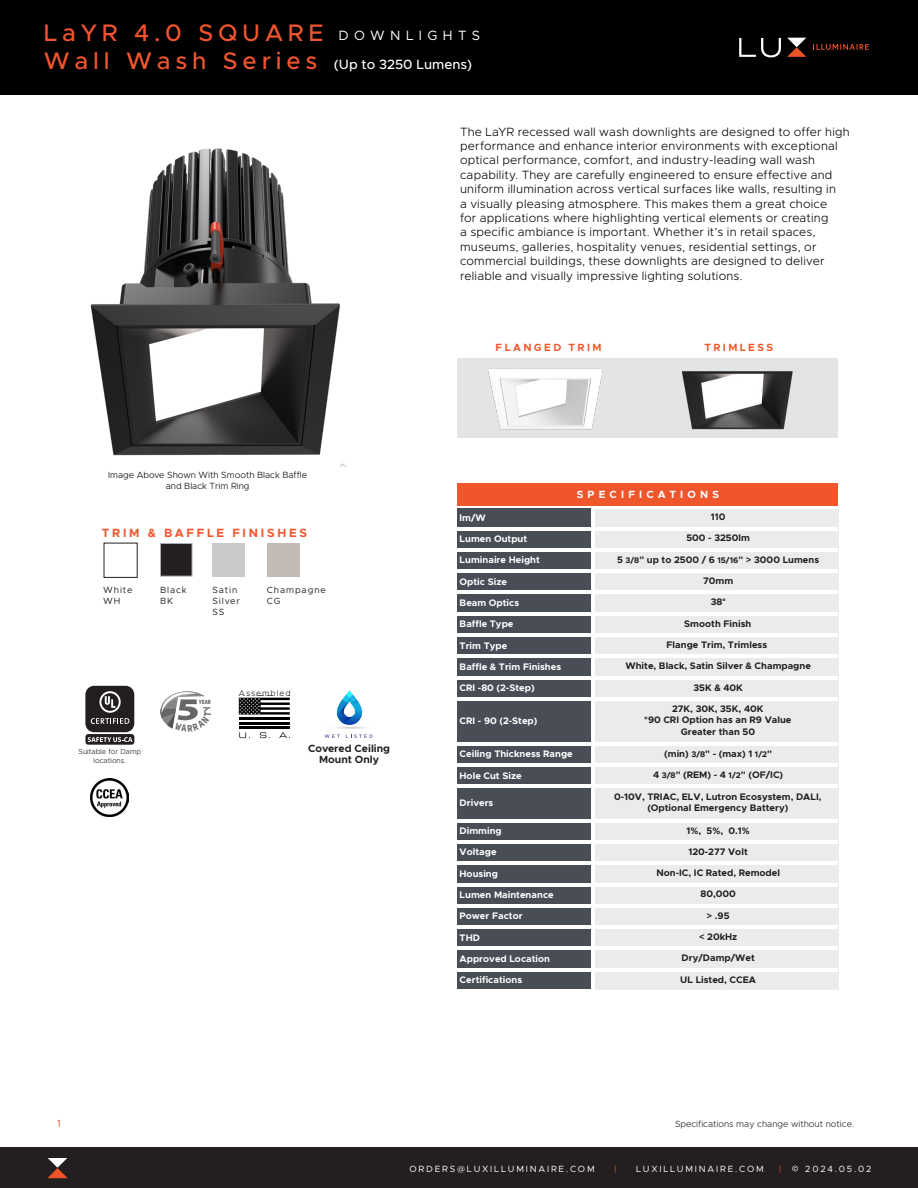
<style>
.page{position:relative;width:918px;height:1188px;background:#fff}
.page>*{position:absolute;margin:0;border:0;box-sizing:border-box;transform-origin:0 0}
.t1{font:500 24px "Metropolis";letter-spacing:.2em;color:#f0552f}
.t2{font:500 13.5px "Metropolis";color:#fff}
.t3{font:13.5px "Metropolis";letter-spacing:.4em;color:#fff}
.main_paragraph_style{font:300 12px/14.4px "Metropolis";letter-spacing:.02em;color:#040503}
.t4{font:700 12px "Metropolis";letter-spacing:.225em;color:#f0552f}
.t5{font:700 10.5px/10.5px "Metropolis";color:#231f20;text-align:center}
.main_paragraph_style-2{font:700 10.5px "Metropolis";letter-spacing:.23em;color:#f1582b}
.t6{font:700 10.5px "Metropolis";letter-spacing:.4em;color:#fff}
.t7{font:10.5px "Metropolis";color:#f0552f}
.t8{font:700 9.45px/11.1px "Metropolis";color:#231f20;text-align:center}
.t9{font:700 9.45px "Metropolis";letter-spacing:.005em;color:#fff}
.t10{font:9px "Metropolis";letter-spacing:.2em;color:#fff}
.t11{font:300 9px/10.8px "Metropolis";color:#040503;text-align:center}
.t12{font:9px/10.8px "Metropolis";letter-spacing:.1em;color:#231f20}
.t13{font:300 9px "Metropolis";color:#231f20}
.t14{font:9px "Metropolis";color:#f0542c}
.t15{font:300 8.4px "Metropolis";letter-spacing:.115em;color:#231f20}
.t16{font:300 7.35px "Metropolis";color:#231f20}
.t17{font:6.45px "Source Code Variable";color:#545554;scale:.79 1}
.s1{font-size:24px;color:#f0552f}
.s2{font-size:8.25px}
.s3{font-family:"Calibri"}
</style>
<div class="page">
<div style="left:0;top:0;width:918px;height:95px;background:#000"></div>
<svg style="left:813px;top:44px;width:56px;height:6px"></svg>
<svg style="left:739px;top:38px;width:42px;height:19px"></svg>
<svg style="left:787px;top:38px;width:19px;height:19px"></svg>
<div style="left:0;top:1148px;width:918px;height:40px;background:#231f20"></div>
<svg style="left:792px;top:1166px;width:6px;height:5px"></svg>
<img style="left:47px;top:1158px;width:21px;height:20px">
<img style="left:90px;top:148px;width:250px;height:319px">
<div style="left:212px;top:544px;width:32px;height:33px;background:#c9cacc"></div>
<div style="left:161px;top:544px;width:31px;height:32px;background:#231f20"></div>
<div style="left:160px;top:543px;width:32px;height:34px;border:1px solid #aaadb4"></div>
<div style="left:267px;top:544px;width:32px;height:33px;background:#c3bab3"></div>
<div style="left:458px;top:358px;width:380px;height:80px;background:#e3e4e6"></div>
<img style="left:682px;top:371px;width:111px;height:59px">
<img style="left:488px;top:369px;width:115px;height:61px">
<svg style="left:340px;top:460px;width:8px;height:7px"></svg>
<div style="left:458px;top:508px;width:135px;height:483px;background:#484d56"></div>
<div style="left:593px;top:508px;width:245px;height:483px;background:#ebebed"></div>
<hr style="left:457px;top:989px;width:138px;height:4px;background:#fff">
<hr style="left:591px;top:505px;width:4px;height:488px;background:#fff">
<svg style="left:595px;top:505px;width:243px;height:4px"></svg>
<hr style="left:457px;top:527px;width:381px;height:3px;background:#fff">
<hr style="left:457px;top:548px;width:381px;height:4px;background:#fff">
<hr style="left:457px;top:569px;width:381px;height:4px;background:#fff">
<hr style="left:457px;top:590px;width:381px;height:4px;background:#fff">
<hr style="left:457px;top:612px;width:381px;height:4px;background:#fff">
<hr style="left:457px;top:633px;width:381px;height:4px;background:#fff">
<hr style="left:457px;top:654px;width:381px;height:4px;background:#fff">
<hr style="left:457px;top:676px;width:381px;height:4px;background:#fff">
<hr style="left:457px;top:697px;width:381px;height:4px;background:#fff">
<hr style="left:457px;top:742px;width:381px;height:4px;background:#fff">
<hr style="left:457px;top:763px;width:381px;height:4px;background:#fff">
<hr style="left:457px;top:784px;width:381px;height:4px;background:#fff">
<hr style="left:457px;top:819px;width:381px;height:4px;background:#fff">
<hr style="left:457px;top:840px;width:381px;height:4px;background:#fff">
<hr style="left:457px;top:861px;width:381px;height:4px;background:#fff">
<hr style="left:457px;top:883px;width:381px;height:3px;background:#fff">
<hr style="left:457px;top:904px;width:381px;height:4px;background:#fff">
<hr style="left:457px;top:925px;width:381px;height:4px;background:#fff">
<hr style="left:457px;top:946px;width:381px;height:4px;background:#fff">
<hr style="left:457px;top:968px;width:381px;height:4px;background:#fff">
<hr style="left:595px;top:990px;width:243px;height:2px;background:#fff">
<div style="left:458px;top:483px;width:380px;height:22px;background:#f0562c"></div>
<div style="left:85px;top:686px;width:49px;height:46px;background:#231f20;border-radius:9px"></div>
<svg style="left:91px;top:691px;width:38px;height:33px"></svg>
<div style="left:85px;top:734px;width:49px;height:11px;background:#231f20;border-radius:3px"></div>
<svg style="left:88px;top:737px;width:44px;height:5px"></svg>
<svg style="left:239px;top:697px;width:51px;height:41px"></svg>
<svg style="left:324px;top:690px;width:49px;height:48px"></svg>
<img style="left:91px;top:779px;width:38px;height:38px">
<svg style="left:160px;top:691px;width:45px;height:38px"></svg>
<h1 class="t1" style="left:44px;top:17px;width:281px">LaYR 4.0 SQUARE</h1>
<p class="t2" style="left:44px;top:56px;width:430px"><span class="s1">W a l l W a s h S e r i e s</span> (Up to 3250 Lumens)</p>
<p class="t3" style="left:339px;top:27px;width:143px">DOWNLIGHTS</p>
<p class="main_paragraph_style" style="left:460px;top:124px;width:391px">The LaYR recessed wall wash downlights are designed to offer high performance and enhance interior environments with exceptional optical performance, comfort, and industry-leading wall wash capability. They are carefully engineered to ensure effective and uniform illumination across vertical surfaces like walls, resulting in<br>a visually pleasing atmosphere. This makes them a great choice<br>for applications where highlighting vertical elements or creating<br>a specific ambiance is important. Whether it’s in retail spaces, museums, galleries, hospitality venues, residential settings, or commercial buildings, these downlights are designed to deliver reliable and visually impressive lighting solutions.</p>
<p class="t11" style="left:108px;top:470px;width:201px">Image Above Shown With Smooth Black Baffle and Black Trim Ring</p>
<p class="t4" style="left:102px;top:525px;width:207px">TRIM &amp; BAFFLE FINISHES</p>
<p class="t12" style="left:103px;top:585px;width:31px">White<br>WH</p>
<p class="t12" style="left:160px;top:585px;width:28px">Black</p>
<p class="t12" style="left:160px;top:596px;width:14px">BK</p>
<p class="t12" style="left:212px;top:585px;width:29px">Satin<br>Silver<br>SS</p>
<p class="t12" style="left:267px;top:585px;width:61px">Champagne</p>
<p class="t12" style="left:267px;top:596px;width:15px">CG</p>
<p class="t16" style="left:79px;top:747px;width:64px">Suitable for Damp</p>
<p class="t16" style="left:94px;top:756px;width:34px">locations.</p>
<p class="t17" style="left:199px;top:697px;width:17px">YEAR</p>
<p class="t15" style="left:239px;top:688px;width:53px">Assembled</p>
<p class="t5" style="left:308px;top:743px;width:83px">Covered Ceiling<br>Mount Only</p>
<p class="main_paragraph_style-2" style="left:496px;top:341px;width:108px">FLANGED TRIM</p>
<p class="main_paragraph_style-2" style="left:704px;top:341px;width:70px">TRIMLESS</p>
<p class="t6" style="left:577px;top:488px;width:144px">SPECIFICATIONS</p>
<p class="t9" style="left:460px;top:512px;width:28px">lm/W</p>
<p class="t9" style="left:460px;top:533px;width:69px">Lumen Output</p>
<p class="t9" style="left:460px;top:554px;width:82px">Luminaire Height</p>
<p class="t9" style="left:460px;top:575px;width:49px">Optic Size</p>
<p class="t9" style="left:460px;top:597px;width:61px">Beam Optics</p>
<p class="t9" style="left:460px;top:618px;width:55px">Baffle Type</p>
<p class="t9" style="left:460px;top:639px;width:49px">Trim Type</p>
<p class="t9" style="left:460px;top:661px;width:103px">Baffle &amp; Trim Finishes</p>
<p class="t9" style="left:460px;top:682px;width:77px">CRI -80 (2-Step)</p>
<p class="t9" style="left:460px;top:715px;width:79px">CRI - 90 (2-Step)</p>
<p class="t9" style="left:460px;top:748px;width:115px">Ceiling Thickness Range</p>
<p class="t9" style="left:460px;top:769px;width:64px">Hole Cut Size</p>
<p class="t9" style="left:460px;top:797px;width:35px">Drivers</p>
<p class="t9" style="left:460px;top:825px;width:44px">Dimming</p>
<p class="t9" style="left:460px;top:846px;width:39px">Voltage</p>
<p class="t9" style="left:460px;top:868px;width:40px">Housing</p>
<p class="t9" style="left:460px;top:889px;width:96px">Lumen Maintenance</p>
<p class="t9" style="left:460px;top:910px;width:65px">Power Factor</p>
<p class="t9" style="left:460px;top:931px;width:22px">THD</p>
<p class="t9" style="left:460px;top:953px;width:92px">Approved Location</p>
<p class="t9" style="left:460px;top:974px;width:64px">Certifications</p>
<p class="t8" style="left:711px;top:511px;width:16px">110</p>
<p class="t8" style="left:686px;top:533px;width:65px">500 - 3250lm</p>
<p class="t8" style="left:617px;top:554px;width:204px">5 <span class="s2">3/8</span>" up to 2500 / 6 <span class="s2">15/16</span>" &gt; 3000 Lumens</p>
<p class="t8" style="left:703px;top:575px;width:32px">70mm</p>
<p class="t8" style="left:711px;top:597px;width:16px">38<span class="s3">°</span></p>
<p class="t8" style="left:684px;top:618px;width:69px">Smooth Finish</p>
<p class="t8" style="left:667px;top:639px;width:102px">Flange Trim, Trimless</p>
<p class="t8" style="left:625px;top:660px;width:187px">White, Black, Satin Silver &amp; Champagne</p>
<p class="t8" style="left:693px;top:682px;width:51px">35K &amp; 40K</p>
<p class="t8" style="left:644px;top:704px;width:149px">27K, 30K, 35K, 40K<br>*90 CRI Option has an R9 Value<br>Greater than 50</p>
<p class="t8" style="left:664px;top:748px;width:109px">(min) <span class="s2">3/8</span>" - (max) 1 <span class="s2">1/2</span>"</p>
<p class="t8" style="left:653px;top:769px;width:132px">4 <span class="s2">3/8</span>" (REM) - 4 <span class="s2">1/2</span>" (OF/IC)</p>
<p class="t8" style="left:614px;top:791px;width:209px">0-10V, TRIAC, ELV, Lutron Ecosystem, DALI, (Optional Emergency Battery)</p>
<p class="t8" style="left:687px;top:825px;width:65px">1%, 5%, 0.1%</p>
<p class="t8" style="left:688px;top:846px;width:61px">120-277 Volt</p>
<p class="t8" style="left:656px;top:867px;width:125px">Non-IC, IC Rated, Remodel</p>
<p class="t8" style="left:700px;top:889px;width:37px">80,000</p>
<p class="t8" style="left:707px;top:910px;width:24px">&gt; .95</p>
<p class="t8" style="left:699px;top:931px;width:40px">&lt; 20kHz</p>
<p class="t8" style="left:682px;top:953px;width:75px">Dry/Damp/Wet</p>
<p class="t8" style="left:680px;top:974px;width:77px">UL Listed, CCEA</p>
<p class="t7" style="left:57px;top:1117px;width:5px">1</p>
<p class="t13" style="left:675px;top:1119px;width:181px">Specifications may change without notice.</p>
<p class="t10" style="left:409px;top:1163px;width:187px">ORDERS@LUXILLUMINAIRE.COM</p>
<p class="t14" style="left:614px;top:1163px;width:4px">|</p>
<p class="t10" style="left:636px;top:1163px;width:129px">LUXILLUMINAIRE.COM</p>
<p class="t14" style="left:779px;top:1163px;width:4px">|</p>
<p class="t10" style="left:805px;top:1163px;width:68px">2024.05.02</p>
</div>
